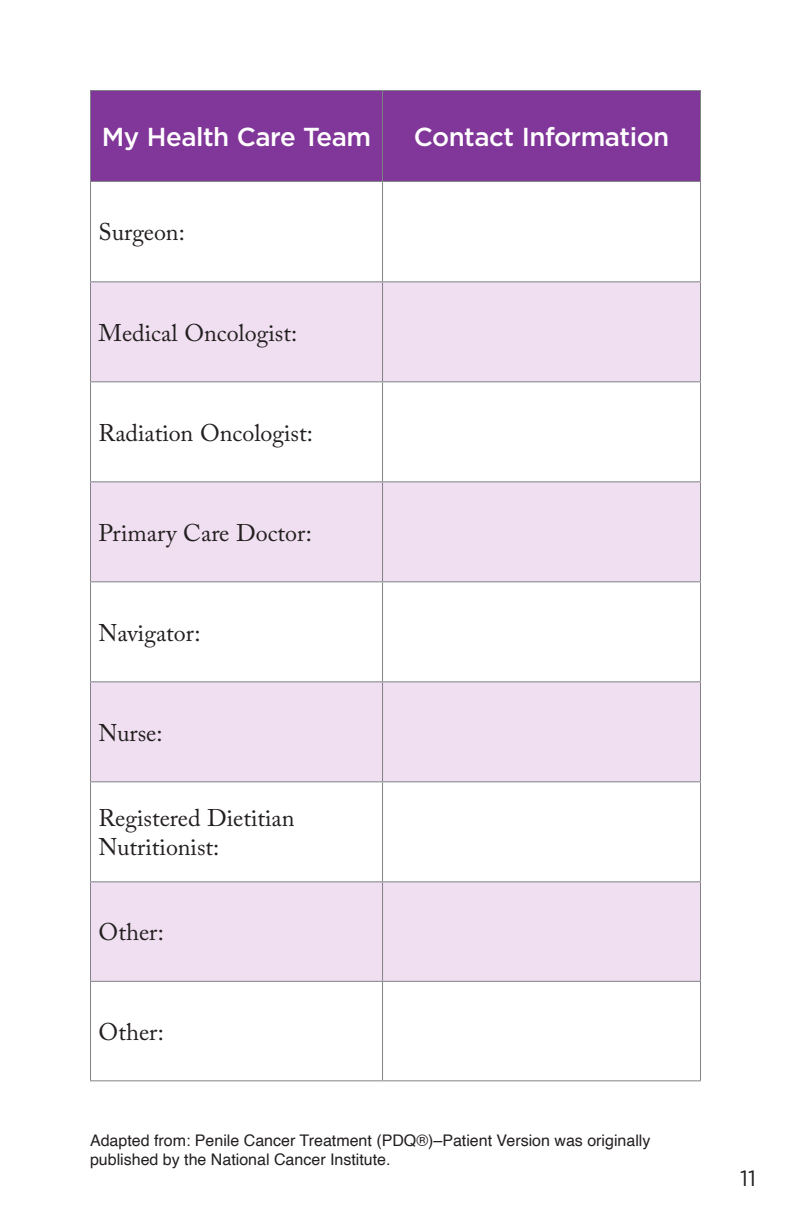
<style>
.page{position:relative;width:792px;height:1224px;background:#fff}
.page>*{position:absolute;margin:0;border:0;box-sizing:border-box;transform-origin:0 0}
.Sub-header{font:500 26px "Gotham";letter-spacing:-.02em;color:#fff}
.Paragraph{font:24px/28.8px "Adobe Caslon Pro";color:#231f20}
.t1{font:22px "Gotham";color:#231f20}
.t2{font:16px/19.2px "Helvetica";color:#231f20}
</style>
<div class="page">
<div style="left:91px;top:91px;width:609px;height:90px;background:#813699"></div>
<svg style="left:91px;top:282px;width:609px;height:699px;fill:#efdff0"></svg>
<hr style="left:90px;top:90px;width:293px;height:1px;background:#808285">
<hr style="left:90px;top:91px;width:1px;height:90px;background:#808285">
<hr style="left:383px;top:90px;width:318px;height:1px;background:#808285">
<hr style="left:382px;top:91px;width:1px;height:90px;background:#808285">
<hr style="left:700px;top:91px;width:1px;height:90px;background:#808285">
<hr style="left:90px;top:882px;width:1px;height:99px;background:#808285">
<hr style="left:382px;top:882px;width:1px;height:99px;background:#808285">
<hr style="left:700px;top:882px;width:1px;height:99px;background:#808285">
<hr style="left:90px;top:181px;width:293px;height:1px;background:#808285">
<hr style="left:90px;top:182px;width:1px;height:99px;background:#808285">
<hr style="left:383px;top:181px;width:318px;height:1px;background:#808285">
<hr style="left:382px;top:182px;width:1px;height:99px;background:#808285">
<hr style="left:700px;top:182px;width:1px;height:99px;background:#808285">
<hr style="left:90px;top:281px;width:293px;height:1px;background:#808285">
<hr style="left:90px;top:282px;width:1px;height:99px;background:#808285">
<hr style="left:383px;top:281px;width:318px;height:1px;background:#808285">
<hr style="left:382px;top:282px;width:1px;height:99px;background:#808285">
<hr style="left:700px;top:282px;width:1px;height:99px;background:#808285">
<hr style="left:90px;top:381px;width:293px;height:1px;background:#808285">
<hr style="left:90px;top:382px;width:1px;height:99px;background:#808285">
<hr style="left:383px;top:381px;width:318px;height:1px;background:#808285">
<hr style="left:382px;top:382px;width:1px;height:99px;background:#808285">
<hr style="left:700px;top:382px;width:1px;height:99px;background:#808285">
<hr style="left:90px;top:481px;width:293px;height:1px;background:#808285">
<hr style="left:90px;top:482px;width:1px;height:99px;background:#808285">
<hr style="left:383px;top:481px;width:318px;height:1px;background:#808285">
<hr style="left:382px;top:482px;width:1px;height:99px;background:#808285">
<hr style="left:700px;top:482px;width:1px;height:99px;background:#808285">
<hr style="left:90px;top:581px;width:293px;height:1px;background:#808285">
<hr style="left:90px;top:582px;width:1px;height:99px;background:#808285">
<hr style="left:383px;top:581px;width:318px;height:1px;background:#808285">
<hr style="left:382px;top:582px;width:1px;height:99px;background:#808285">
<hr style="left:700px;top:582px;width:1px;height:99px;background:#808285">
<hr style="left:90px;top:681px;width:293px;height:1px;background:#808285">
<hr style="left:90px;top:682px;width:1px;height:99px;background:#808285">
<hr style="left:383px;top:681px;width:318px;height:1px;background:#808285">
<hr style="left:382px;top:682px;width:1px;height:99px;background:#808285">
<hr style="left:700px;top:682px;width:1px;height:99px;background:#808285">
<hr style="left:90px;top:781px;width:293px;height:1px;background:#808285">
<hr style="left:90px;top:782px;width:1px;height:99px;background:#808285">
<hr style="left:383px;top:781px;width:318px;height:1px;background:#808285">
<hr style="left:382px;top:782px;width:1px;height:99px;background:#808285">
<hr style="left:700px;top:782px;width:1px;height:99px;background:#808285">
<hr style="left:90px;top:881px;width:293px;height:1px;background:#808285">
<hr style="left:383px;top:881px;width:318px;height:1px;background:#808285">
<hr style="left:90px;top:981px;width:293px;height:1px;background:#808285">
<hr style="left:90px;top:982px;width:1px;height:98px;background:#808285">
<hr style="left:90px;top:1080px;width:293px;height:1px;background:#808285">
<hr style="left:383px;top:981px;width:318px;height:1px;background:#808285">
<hr style="left:382px;top:982px;width:1px;height:98px;background:#808285">
<hr style="left:700px;top:982px;width:1px;height:98px;background:#808285">
<hr style="left:383px;top:1080px;width:318px;height:1px;background:#808285">
<p class="Sub-header" style="left:102px;top:120px;width:271px">My Health Care Team</p>
<p class="Sub-header" style="left:414px;top:120px;width:257px">Contact Information</p>
<p class="Paragraph" style="left:98px;top:218px;width:88px">Surgeon:</p>
<p class="Paragraph" style="left:98px;top:318px;width:200px">Medical Oncologist:</p>
<p class="Paragraph" style="left:98px;top:418px;width:216px">Radiation Oncologist:</p>
<p class="Paragraph" style="left:98px;top:518px;width:215px">Primary Care Doctor:</p>
<p class="Paragraph" style="left:98px;top:618px;width:104px">Navigator:</p>
<p class="Paragraph" style="left:98px;top:718px;width:66px">Nurse:</p>
<p class="Paragraph" style="left:98px;top:804px;width:198px">Registered Dietitian<br>Nutritionist:</p>
<p class="Paragraph" style="left:98px;top:918px;width:67px">Other:</p>
<p class="Paragraph" style="left:98px;top:1017px;width:67px">Other:</p>
<p class="t2" style="left:90px;top:1131px;width:562px">Adapted from: Penile Cancer Treatment (PDQ®)–Patient Version was originally published by the National Cancer Institute.</p>
<p class="t1" style="left:740px;top:1164px;width:17px">11</p>
</div>
